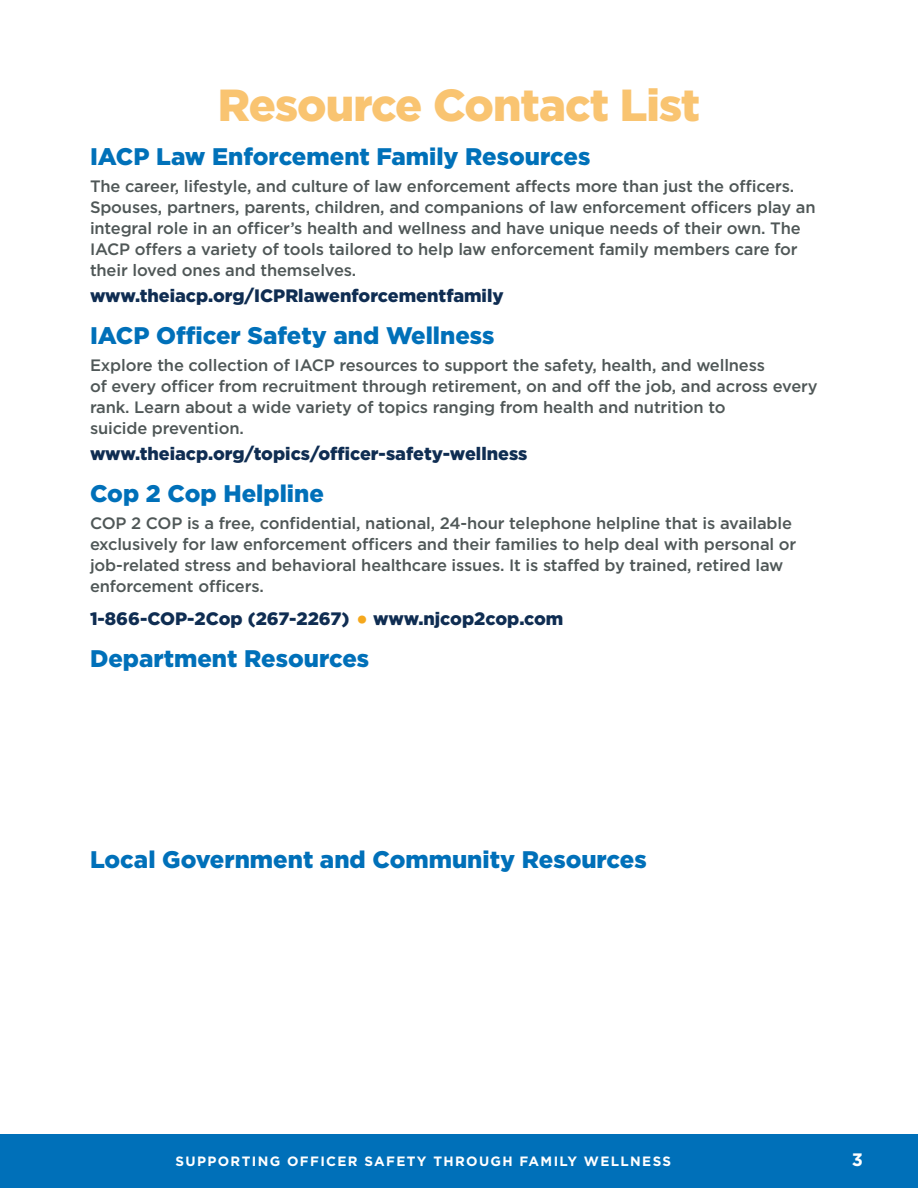
<style>
.page{position:relative;width:918px;height:1188px;background:#fff}
.page>*{position:absolute;margin:0;border:0;box-sizing:border-box;transform-origin:0 0}
.t1{font:900 44.85px "Gotham";letter-spacing:-.02em;color:#f9c471}
.t2{font:900 24px "Gotham";color:#0070b9}
.t3{font:900 24px "Gotham";color:#0071b9}
.t4{font:900 18px "Gotham";color:#0f2d52}
.t5{font:700 18px "Gotham";color:#fff}
.t6{font:500 16.5px/21px "Gotham";letter-spacing:-.01em;color:#4f5757}
.t7{font:700 13.5px "Gotham";letter-spacing:.1em;color:#fff}
.s1{font-size:24px;color:#f5a81d}
</style>
<div class="page">
<div style="left:0;top:1134px;width:918px;height:54px;background:#0070b9"></div>
<h1 class="t1" style="left:218px;top:75px;width:484px">Resource Contact List</h1>
<h2 class="t3" style="left:90px;top:140px;width:502px">IACP Law Enforcement Family Resources</h2>
<p class="t6" style="left:90px;top:175px;width:727px">The career, lifestyle, and culture of law enforcement affects more than just the officers.<br>Spouses, partners, parents, children, and companions of law enforcement officers play an integral role in an officer’s health and wellness and have unique needs of their own. The IACP offers a variety of tools tailored to help law enforcement family members care for their loved ones and themselves.</p>
<p class="t4" style="left:90px;top:283px;width:415px">www.theiacp.org/ICPRlawenforcementfamily</p>
<h2 class="t2" style="left:90px;top:319px;width:406px">IACP Officer Safety and Wellness</h2>
<p class="t6" style="left:90px;top:355px;width:729px">Explore the collection of IACP resources to support the safety, health, and wellness<br>of every officer from recruitment through retirement, on and off the job, and across every rank. Learn about a wide variety of topics ranging from health and nutrition to<br>suicide prevention.</p>
<p class="t4" style="left:90px;top:441px;width:439px">www.theiacp.org/topics/officer-safety-wellness</p>
<h2 class="t2" style="left:90px;top:477px;width:235px">Cop 2 Cop Helpline</h2>
<p class="t6" style="left:90px;top:513px;width:708px">COP 2 COP is a free, confidential, national, 24-hour telephone helpline that is available exclusively for law enforcement officers and their families to help deal with personal or job-related stress and behavioral healthcare issues. It is staffed by trained, retired law enforcement officers.</p>
<p class="t4" style="left:90px;top:606px;width:475px">1-866-COP-2Cop (267-2267) <span class="s1">•</span> www.njcop2cop.com</p>
<h2 class="t2" style="left:90px;top:642px;width:281px">Department Resources</h2>
<h2 class="t2" style="left:90px;top:843px;width:558px">Local Government and Community Resources</h2>
<p class="t7" style="left:176px;top:1152px;width:497px">SUPPORTING OFFICER SAFETY THROUGH FAMILY WELLNESS</p>
<p class="t5" style="left:852px;top:1148px;width:13px">3</p>
</div>
